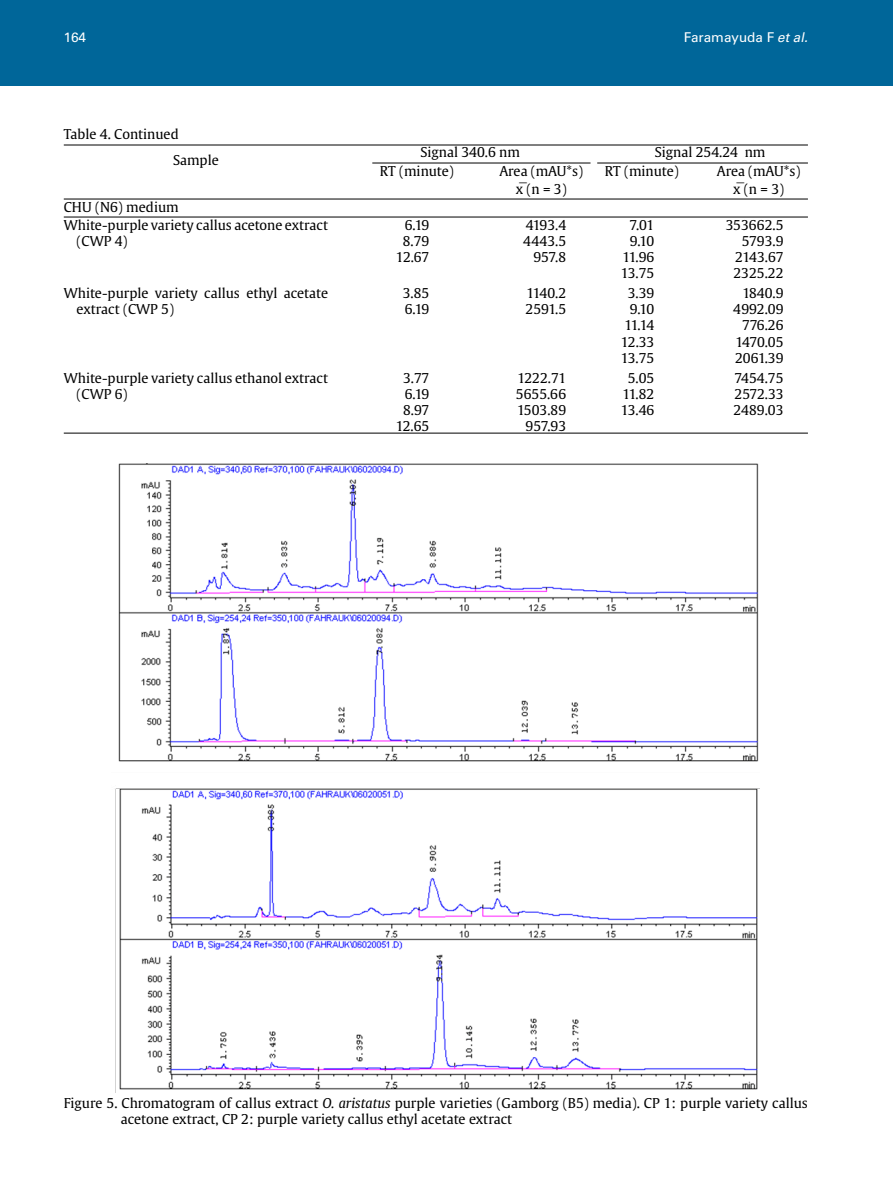
<style>
.page{position:relative;width:893px;height:1191px;background:#fff}
.page>*{position:absolute;margin:0;border:0;box-sizing:border-box;transform-origin:0 0}
.t1{font:13.5px/16.2px "Gulliver";color:#000;text-align:right}
.t2{font:13.5px/16.2px "Gulliver";letter-spacing:-.055em;color:#000;text-align:right}
.t3{font:13.5px "Univers LT Std";color:#fff}
.t4{font:13.5px/16.2px "Gulliver";letter-spacing:-.05em;color:#000;text-align:right}
.t5{font:13.5px/16.2px "Gulliver";letter-spacing:-.02em;color:#000}
.s1{font-style:italic}
.s2{font-family:"Times New Roman";font-size:15px}
</style>
<div class="page">
<div style="left:0;top:0;width:893px;height:85px;background:#069"></div>
<hr style="left:64px;top:145px;width:744px;height:1px;background:#000">
<hr style="left:372px;top:163px;width:218px;height:1px;background:#000">
<hr style="left:597px;top:163px;width:211px;height:1px;background:#000">
<hr style="left:64px;top:199px;width:744px;height:1px;background:#000">
<hr style="left:64px;top:217px;width:744px;height:1px;background:#000">
<hr style="left:64px;top:433px;width:744px;height:1px;background:#000">
<img style="left:115px;top:463px;width:645px;height:629px">
<p class="t3" style="left:64px;top:30px;width:24px">164</p>
<p class="t3" style="left:684px;top:30px;width:129px">Faramayuda F <span class="s1">etal.</span></p>
<p class="t1" style="left:64px;top:126px;width:117px">Table 4. Continued</p>
<p class="t1" style="left:173px;top:152px;width:47px">Sample</p>
<p class="t1" style="left:64px;top:199px;width:116px">CHU (N6) medium</p>
<p class="t1" style="left:77px;top:217px;width:253px;text-align:left;text-indent:-13px">White-purple variety callus acetone extract (CWP 4)</p>
<p class="t1" style="left:77px;top:285px;width:253px;text-align:left;text-indent:-13px">White-purple variety callus ethyl acetate extract (CWP 5)</p>
<p class="t1" style="left:77px;top:369px;width:253px;text-align:left;text-indent:-13px">White-purple variety callus ethanol extract (CWP 6)</p>
<p class="t1" style="left:420px;top:144px;width:101px">Signal 340.6 nm</p>
<p class="t1" style="left:655px;top:144px;width:112px">Signal 254.24 nm</p>
<p class="t1" style="left:380px;top:162px;width:76px">RT (minute)</p>
<p class="t1" style="left:499px;top:162px;width:85px">Area (mAU*s)</p>
<p class="t1" style="left:605px;top:162px;width:76px">RT (minute)</p>
<p class="t1" style="left:516px;top:180px;width:53px">x<span class="s2">̅</span>(n = 3)</p>
<p class="t1" style="left:717px;top:162px;width:85px;line-height:18px;text-align:center">Area (mAU*s) x<span class="s2">̅</span>(n = 3)</p>
<p class="t1" style="left:396px;top:217px;width:35px">6.19<br>8.79<br>12.67</p>
<p class="t1" style="left:403px;top:285px;width:28px;text-align:left">3.85<br>6.19</p>
<p class="t1" style="left:396px;top:369px;width:35px">3.77<br>6.19<br>8.97<br>12.65</p>
<p class="t1" style="left:523px;top:217px;width:44px">4193.4<br>4443.5<br>957.8</p>
<p class="t5" style="left:526px;top:285px;width:42px">1140.2<br>2591.5</p>
<p class="t1" style="left:516px;top:369px;width:52px">1222.71<br>5655.66<br>1503.89<br>957.93</p>
<p class="t4" style="left:621px;top:217px;width:35px">7.01<br>9.10<br>11.96<br>13.75</p>
<p class="t2" style="left:621px;top:285px;width:35px">3.39<br>9.10<br>11.14<br>12.33<br>13.75</p>
<p class="t1" style="left:621px;top:369px;width:35px;text-align:center">5.05<br>11.82<br>13.46</p>
<p class="t1" style="left:726px;top:217px;width:59px">353662.5<br>5793.9<br>2143.67<br>2325.22</p>
<p class="t1" style="left:733px;top:285px;width:52px">1840.9<br>4992.09<br>776.26<br>1470.05<br>2061.39</p>
<p class="t1" style="left:733px;top:369px;width:52px;text-align:justify">7454.75<br>2572.33<br>2489.03</p>
<p class="t1" style="left:121px;top:1094px;width:689px;text-align:left;text-indent:-57px">Figure 5. Chromatogram of callus extract <span class="s1">O. aristatus</span> purple varieties (Gamborg (B5) media). CP 1: purple variety callus acetone extract, CP 2: purple variety callus ethyl acetate extract</p>
</div>
